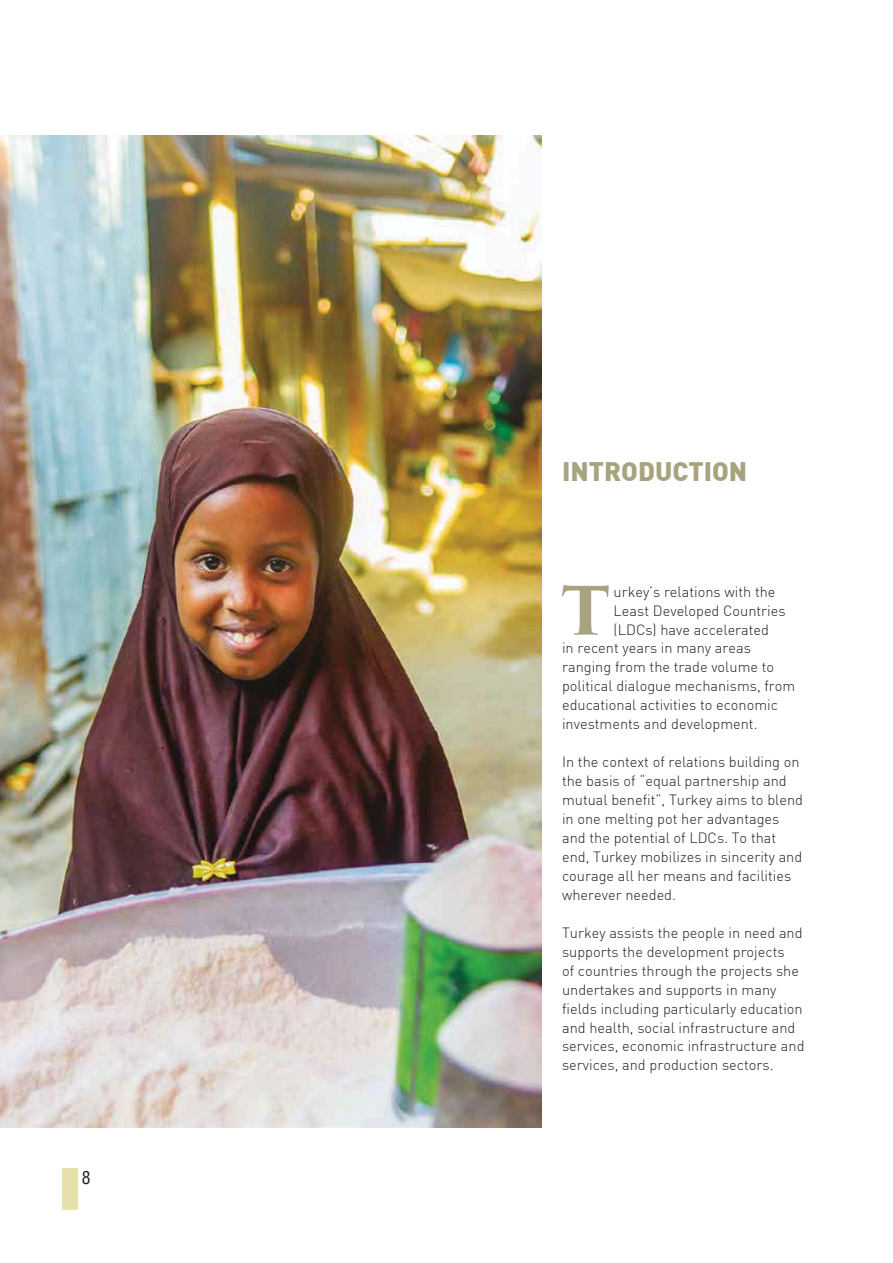
<style>
.page{position:relative;width:893px;height:1263px;background:#fff}
.page>*{position:absolute;margin:0;border:0;box-sizing:border-box;transform-origin:0 0}
.t1{font:700 64.95px "Trajan Pro 3";color:#a6a37e}
.t2{font:900 26.25px "DI Nbek";color:#a6a37e}
.t3{font:17.55px "Helvetica Condensed";color:#231f20}
.t4{font:300 14.55px/18.9px "DIN";color:#231f20}
</style>
<div class="page">
<img style="left:0;top:136px;width:541px;height:991px">
<div style="left:62px;top:1169px;width:15px;height:41px;background:#e6e1ac"></div>
<p class="t3" style="left:82px;top:1167px;width:10px">8</p>
<h2 class="t2" style="left:562px;top:454px;width:187px">INTRODUCTION</h2>
<h1 class="t1" style="left:561px;top:574px;width:50px">T</h1>
<p class="t4" style="left:614px;top:584px;width:163px">urkey’s relations with the</p>
<p class="t4" style="left:614px;top:603px;width:174px">Least Developed Countries</p>
<p class="t4" style="left:614px;top:622px;width:157px">(LDCs) have accelerated</p>
<p class="t4" style="left:562px;top:640px;width:190px">in recent years in many areas</p>
<p class="t4" style="left:562px;top:659px;width:214px">ranging from the trade volume to</p>
<p class="t4" style="left:562px;top:678px;width:235px">political dialogue mechanisms, from</p>
<p class="t4" style="left:562px;top:697px;width:217px">educational activities to economic</p>
<p class="t4" style="left:562px;top:716px;width:197px">investments and development.</p>
<p class="t4" style="left:562px;top:754px;width:242px">In the context of relations building on the basis of “equal partnership and mutual benefit”, Turkey aims to blend in one melting pot her advantages and the potential of LDCs. To that end, Turkey mobilizes in sincerity and courage all her means and facilities wherever needed.</p>
<p class="t4" style="left:562px;top:925px;width:244px">Turkey assists the people in need and supports the development projects<br>of countries through the projects she undertakes and supports in many fields including particularly education and health, social infrastructure and services, economic infrastructure and services, and production sectors.</p>
</div>
